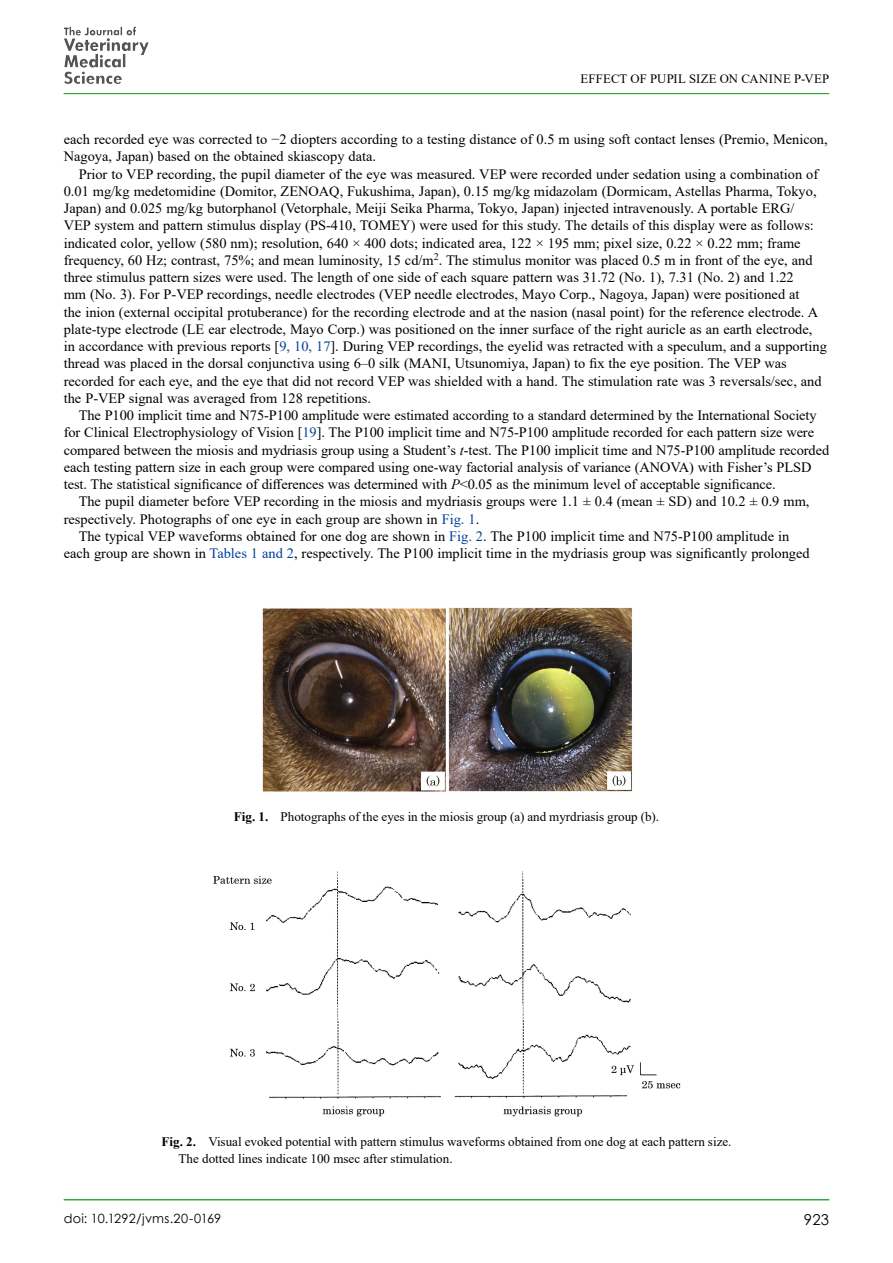
<style>
.page{position:relative;width:893px;height:1263px;background:#fff}
.page>*{position:absolute;margin:0;border:0;box-sizing:border-box;transform-origin:0 0}
.t1{font:15px "Century Gothic";color:#000}
.t2{font:14.25px/17.2px "Times New Roman";color:#000}
.t3{font:13.05px/16.5px "Times New Roman";color:#000}
.t4{font:12.75px "Times New Roman";letter-spacing:.02em;color:#000}
.t5{font:12.75px "Century Gothic";letter-spacing:.02em;color:#000}
.s1{color:#003f98}
.s2{font-style:italic}
.s3{font-weight:700}
</style>
<div class="page">
<img style="left:64px;top:27px;width:74px;height:24px">
<hr style="left:64px;top:93px;width:765px;height:1px;background:#2aa738">
<hr style="left:64px;top:1199px;width:765px;height:1px;background:#2aa738">
<img style="left:262px;top:607px;width:370px;height:185px">
<img style="left:213px;top:871px;width:468px;height:246px">
<p class="t4" style="left:580px;top:70px;width:250px">EFFECT OF PUPIL SIZE ON CANINE P-VEP</p>
<p class="t2" style="left:64px;top:130px;width:765px">each recorded eye was corrected to −2 diopters according to a testing distance of 0.5 m using soft contact lenses (Premio, Menicon,<br>Nagoya, Japan) based on the obtained skiascopy data.</p>
<p class="t2" style="left:64px;top:165px;width:765px;text-indent:15px">Prior to VEP recording, the pupil diameter of the eye was measured. VEP were recorded under sedation using a combination of 0.01 mg/kg medetomidine (Domitor, ZENOAQ, Fukushima, Japan), 0.15 mg/kg midazolam (Dormicam, Astellas Pharma, Tokyo, Japan) and 0.025 mg/kg butorphanol (Vetorphale, Meiji Seika Pharma, Tokyo, Japan) injected intravenously. A portable ERG/<br>VEP system and pattern stimulus display (PS-410, TOMEY) were used for this study. The details of this display were as follows: indicated color, yellow (580 nm); resolution, 640 × 400 dots; indicated area, 122 × 195 mm; pixel size, 0.22 × 0.22 mm; frame frequency, 60 Hz; contrast, 75%; and mean luminosity, 15 cd/m<sup>2</sup>. The stimulus monitor was placed 0.5 m in front of the eye, and three stimulus pattern sizes were used. The length of one side of each square pattern was 31.72 (No. 1), 7.31 (No. 2) and 1.22<br>mm (No. 3). For P-VEP recordings, needle electrodes (VEP needle electrodes, Mayo Corp., Nagoya, Japan) were positioned at<br>the inion (external occipital protuberance) for the recording electrode and at the nasion (nasal point) for the reference electrode. A plate-type electrode (LE ear electrode, Mayo Corp.) was positioned on the inner surface of the right auricle as an earth electrode, in accordance with previous reports [<span class="s1">9, 10, 17</span>]. During VEP recordings, the eyelid was retracted with a speculum, and a supporting thread was placed in the dorsal conjunctiva using 6–0 silk (MANI, Utsunomiya, Japan) to fix the eye position. The VEP was recorded for each eye, and the eye that did not record VEP was shielded with a hand. The stimulation rate was 3 reversals/sec, and the P-VEP signal was averaged from 128 repetitions.</p>
<p class="t2" style="left:64px;top:406px;width:767px;text-indent:15px">The P100 implicit time and N75-P100 amplitude were estimated according to a standard determined by the International Society for Clinical Electrophysiology of Vision [<span class="s1">19</span>]. The P100 implicit time and N75-P100 amplitude recorded for each pattern size were compared between the miosis and mydriasis group using a Student’s <span class="s2">t</span>-test. The P100 implicit time and N75-P100 amplitude recorded each testing pattern size in each group were compared using one-way factorial analysis of variance (ANOVA) with Fisher’s PLSD test. The statistical significance of differences was determined with <span class="s2">P</span>&lt;0.05 as the minimum level of acceptable significance.</p>
<p class="t2" style="left:64px;top:492px;width:747px;text-indent:15px">The pupil diameter before VEP recording in the miosis and mydriasis groups were 1.1 ± 0.4 (mean ± SD) and 10.2 ± 0.9 mm, respectively. Photographs of one eye in each group are shown in <span class="s1">Fig. 1</span>.</p>
<p class="t2" style="left:64px;top:527px;width:747px;text-align:center">The typical VEP waveforms obtained for one dog are shown in <span class="s1">Fig. 2</span>. The P100 implicit time and N75-P100 amplitude in<br>each group are shown in <span class="s1">Tables 1 and 2</span>, respectively. The P100 implicit time in the mydriasis group was significantly prolonged</p>
<p class="t3" style="left:234px;top:808px;width:427px"><span class="s3">Fig. 1.</span> Photographs of the eyes in the miosis group (a) and myrdriasis group (b).</p>
<p class="t3" style="left:179px;top:1133px;width:554px;text-indent:-17px"><span class="s3">Fig. 2.</span> Visual evoked potential with pattern stimulus waveforms obtained from one dog at each pattern size.<br>The dotted lines indicate 100 msec after stimulation.</p>
<p class="t5" style="left:64px;top:1209px;width:159px">doi: 10.1292/jvms.20-0169</p>
<p class="t1" style="left:804px;top:1209px;width:27px">923</p>
</div>
